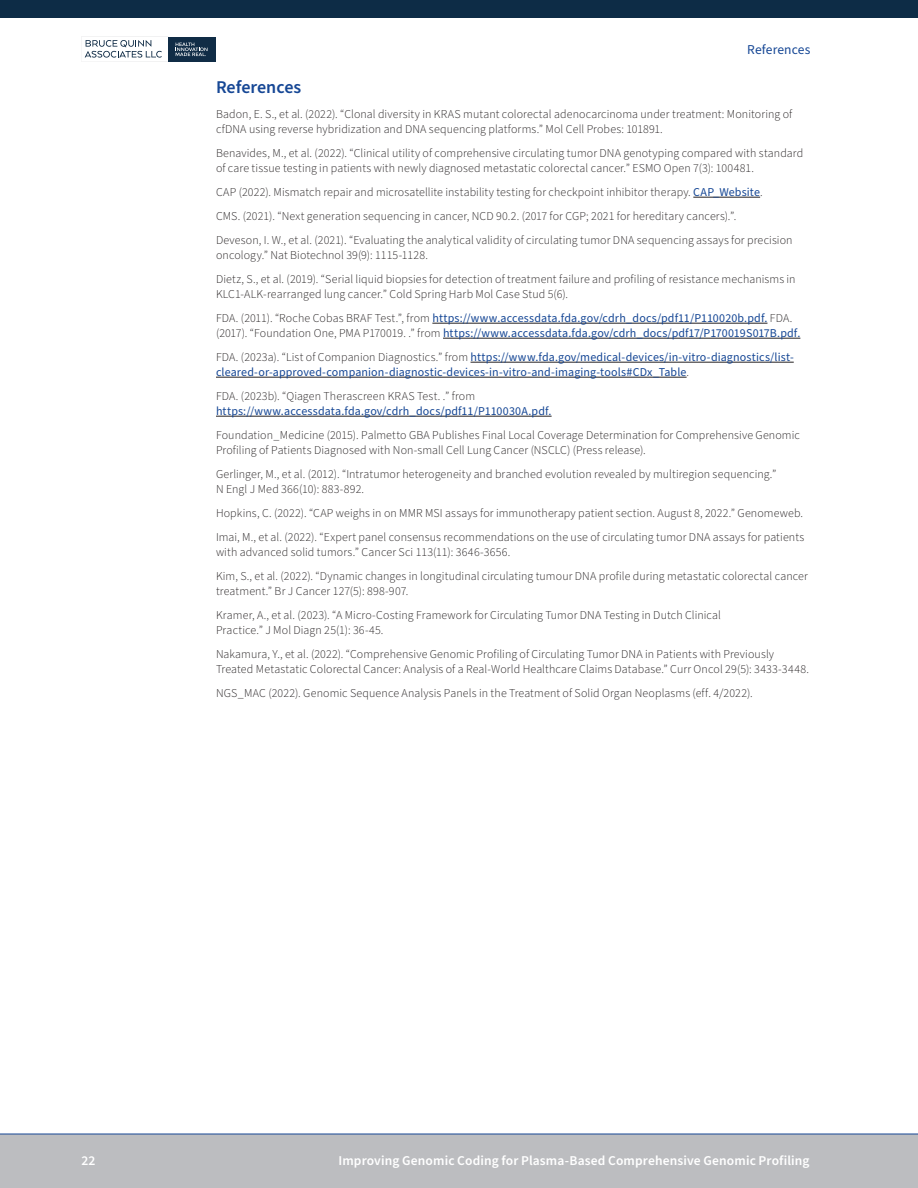
<style>
.page{position:relative;width:918px;height:1188px;background:#fff}
.page>*{position:absolute;margin:0;border:0;box-sizing:border-box;transform-origin:0 0}
.t1{font:600 18px "Source Sans Pro";letter-spacing:-.005em;color:#164795}
.t2{font:600 13.5px "Source Sans Pro";letter-spacing:.01em;color:#fff}
.t3{font:13.5px "Source Sans Pro";letter-spacing:.01em;color:#164795}
.Footnote_text{font:300 12px/15px "Source Sans Pro";letter-spacing:.01em;color:#231f20}
.Footnote_text-2{font:12px/15px "Source Sans Pro";letter-spacing:.01em;color:#164795}
.s1{font-weight:400;color:#164795}
.s2{font-weight:300;color:#231f20}
</style>
<div class="page">
<hr style="left:693px;top:197px;width:67px;height:1px;background:#231f20">
<hr style="left:432px;top:323px;width:335px;height:1px;background:#231f20">
<hr style="left:443px;top:338px;width:357px;height:1px;background:#231f20">
<hr style="left:471px;top:362px;width:323px;height:1px;background:#231f20">
<hr style="left:216px;top:377px;width:471px;height:1px;background:#231f20">
<hr style="left:216px;top:416px;width:336px;height:1px;background:#231f20">
<div style="left:0;top:0;width:918px;height:18px;background:#0d2c46"></div>
<div style="left:0;top:1134px;width:918px;height:54px;background:#bcbdc0"></div>
<hr style="left:0;top:1134px;width:918px;height:1px;background:#164795">
<div style="left:168px;top:37px;width:47px;height:24px;background:#102c46"></div>
<svg style="left:81px;top:37px;width:81px;height:21px"></svg>
<svg style="left:176px;top:43px;width:32px;height:13px"></svg>
<p class="t3" style="left:747px;top:40px;width:65px">References</p>
<h1 class="t1" style="left:216px;top:75px;width:87px">References</h1>
<p class="Footnote_text" style="left:216px;top:107px;width:578px">Badon, E. S., et al. (2022). “Clonal diversity in KRAS mutant colorectal adenocarcinoma under treatment: Monitoring of cfDNA using reverse hybridization and DNA sequencing platforms.” Mol Cell Probes: 101891.</p>
<p class="Footnote_text" style="left:216px;top:146px;width:589px">Benavides, M., et al. (2022). “Clinical utility of comprehensive circulating tumor DNA genotyping compared with standard of care tissue testing in patients with newly diagnosed metastatic colorectal cancer.” ESMO Open 7(3): 100481.</p>
<p class="Footnote_text" style="left:216px;top:185px;width:548px">CAP (2022). Mismatch repair and microsatellite instability testing for checkpoint inhibitor therapy. <span class="s1">CAP_Website</span>.</p>
<p class="Footnote_text" style="left:216px;top:209px;width:522px">CMS. (2021). “Next generation sequencing in cancer, NCD 90.2. (2017 for CGP; 2021 for hereditary cancers).”.</p>
<p class="Footnote_text" style="left:216px;top:233px;width:578px">Deveson, I. W., et al. (2021). “Evaluating the analytical validity of circulating tumor DNA sequencing assays for precision oncology.” Nat Biotechnol 39(9): 1115-1128.</p>
<p class="Footnote_text" style="left:216px;top:272px;width:581px">Dietz, S., et al. (2019). “Serial liquid biopsies for detection of treatment failure and profiling of resistance mechanisms in<br>KLC1-ALK-rearranged lung cancer.” Cold Spring Harb Mol Case Stud 5(6).</p>
<p class="Footnote_text-2" style="left:216px;top:311px;width:586px"><span class="s2">FDA. (2011). “Roche Cobas BRAF Test.”, from</span> https://www.accessdata.fda.gov/cdrh_docs/pdf11/P110020b.pdf. <span class="s2">FDA. (2017). “Foundation One, PMA P170019. .” from</span> https://www.accessdata.fda.gov/cdrh_docs/pdf17/P170019S017B.pdf.</p>
<p class="Footnote_text-2" style="left:216px;top:350px;width:579px"><span class="s2">FDA. (2023a). “List of Companion Diagnostics.” from</span> https://www.fda.gov/medical-devices/in-vitro-diagnostics/list&shy;cleared-or-approved-companion-diagnostic-devices-in-vitro-and-imaging-tools#CDx_Table<span class="s2">.</span></p>
<p class="Footnote_text-2" style="left:216px;top:389px;width:337px"><span class="s2">FDA. (2023b). “Qiagen Therascreen KRAS Test. .” from </span>https://www.accessdata.fda.gov/cdrh_docs/pdf11/P110030A.pdf.</p>
<p class="Footnote_text" style="left:216px;top:428px;width:585px">Foundation_Medicine (2015). Palmetto GBA Publishes Final Local Coverage Determination for Comprehensive Genomic<br>Profiling of Patients Diagnosed with Non-small Cell Lung Cancer (NSCLC) (Press release).</p>
<p class="Footnote_text" style="left:216px;top:467px;width:562px">Gerlinger, M., et al. (2012). “Intratumor heterogeneity and branched evolution revealed by multiregion sequencing.”<br>N Engl J Med 366(10): 883-892.</p>
<p class="Footnote_text" style="left:216px;top:506px;width:589px">Hopkins, C. (2022). “CAP weighs in on MMR MSI assays for immunotherapy patient section. August 8, 2022.” Genomeweb.</p>
<p class="Footnote_text" style="left:216px;top:530px;width:590px">Imai, M., et al. (2022). “Expert panel consensus recommendations on the use of circulating tumor DNA assays for patients with advanced solid tumors.” Cancer Sci 113(11): 3646-3656.</p>
<p class="Footnote_text" style="left:216px;top:569px;width:593px">Kim, S., et al. (2022). “Dynamic changes in longitudinal circulating tumour DNA profile during metastatic colorectal cancer treatment.” Br J Cancer 127(5): 898-907.</p>
<p class="Footnote_text" style="left:216px;top:608px;width:507px">Kramer, A., et al. (2023). “A Micro-Costing Framework for Circulating Tumor DNA Testing in Dutch Clinical<br>Practice.” J Mol Diagn 25(1): 36-45.</p>
<p class="Footnote_text" style="left:216px;top:647px;width:595px">Nakamura, Y., et al. (2022). “Comprehensive Genomic Profiling of Circulating Tumor DNA in Patients with Previously<br>Treated Metastatic Colorectal Cancer: Analysis of a Real-World Healthcare Claims Database.” Curr Oncol 29(5): 3433-3448.</p>
<p class="Footnote_text" style="left:216px;top:686px;width:538px">NGS_MAC (2022). Genomic Sequence Analysis Panels in the Treatment of Solid Organ Neoplasms (eff. 4/2022).</p>
<p class="t2" style="left:81px;top:1152px;width:16px">22</p>
<p class="t2" style="left:339px;top:1152px;width:473px">Improving Genomic Coding for Plasma-Based Comprehensive Genomic Profiling</p>
</div>
